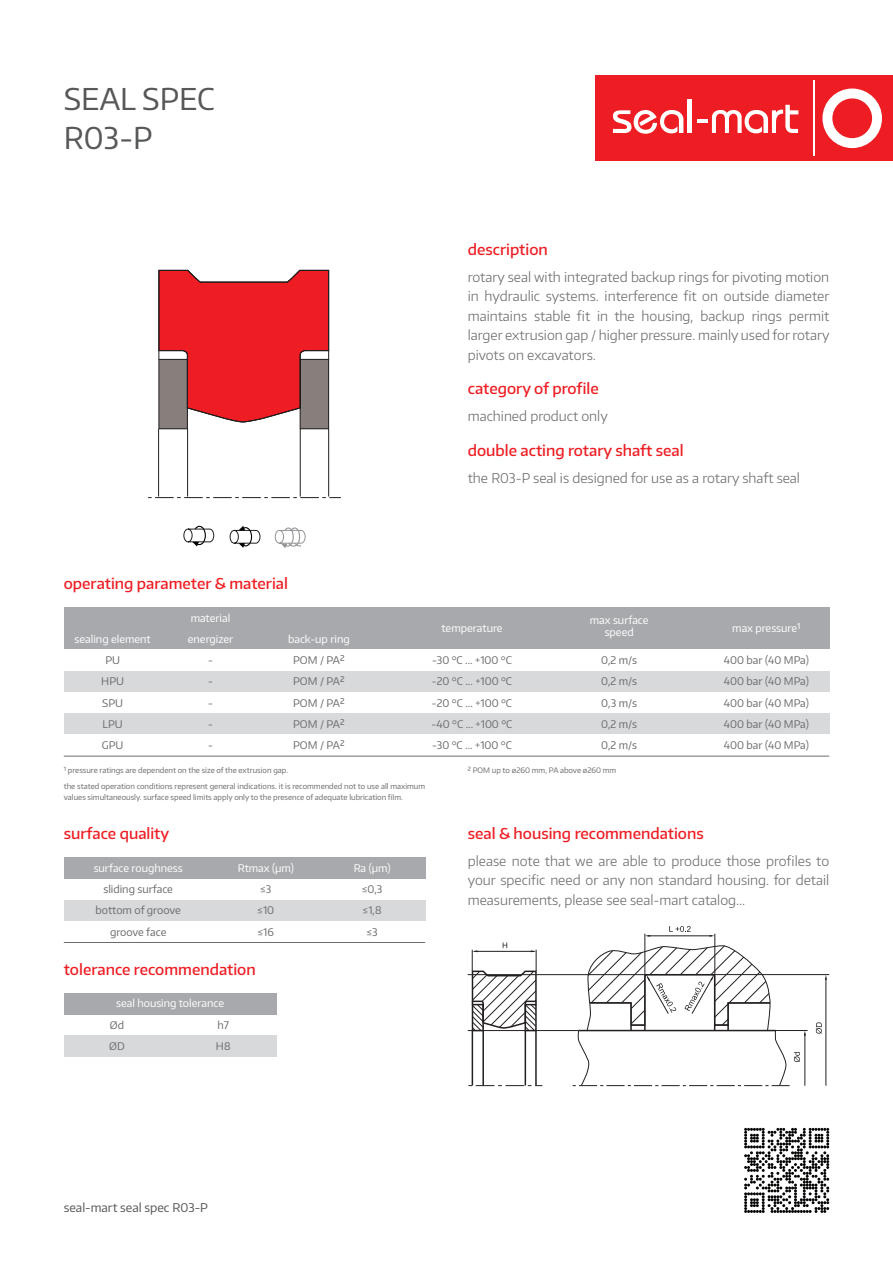
<style>
.page{position:relative;width:893px;height:1263px;background:#fff}
.page>*{position:absolute;margin:0;border:0;box-sizing:border-box;transform-origin:0 0}
.t1{font:30px/39px "Encode Sans";color:#57585a}
.t2{font:500 15px "Encode Sans";color:#ee1d23}
.t3{font:300 13.5px/19.5px "Encode Sans";color:#6c6d70;text-align:justify}
.t4{font:12px "Encode Sans";color:#57585a}
.t5{font:10.5px/21.3px "Encode Sans";color:#6c6d70;text-align:justify}
.t6{font:10.5px/12.6px "Encode Sans";color:#fff;text-align:center}
.t7{font:7.5px/10.5px "Encode Sans";color:#6c6d70}
</style>
<div class="page">
<div style="left:595px;top:76px;width:298px;height:85px;background:#ee1d23"></div>
<div style="left:822px;top:89px;width:60px;height:59px;background:#fff;border-radius:50%"></div>
<div style="left:832px;top:98px;width:40px;height:40px;background:#ee1d23;border-radius:50%"></div>
<svg style="left:613px;top:110px;width:70px;height:24px"></svg>
<hr style="left:687px;top:100px;width:4px;height:33px;background:#fff">
<svg style="left:697px;top:105px;width:101px;height:28px"></svg>
<hr style="left:813px;top:81px;width:2px;height:75px;background:#fff">
<svg style="left:744px;top:1128px;width:85px;height:85px"></svg>
<div style="left:64px;top:900px;width:361px;height:21px;background:#d8d9db"></div>
<div style="left:64px;top:857px;width:361px;height:22px;background:#a8a9ad"></div>
<div style="left:64px;top:1035px;width:212px;height:22px;background:#d8d9db"></div>
<div style="left:64px;top:993px;width:212px;height:21px;background:#a8a9ad"></div>
<div style="left:64px;top:607px;width:765px;height:43px;background:#a8a9ad"></div>
<div style="left:64px;top:671px;width:765px;height:21px;background:#d8d9db"></div>
<div style="left:64px;top:714px;width:765px;height:21px;background:#d8d9db"></div>
<hr style="left:64px;top:756px;width:765px;height:1px;background:#6c6d70">
<hr style="left:64px;top:942px;width:361px;height:1px;background:#6c6d70">
<svg style="left:183px;top:526px;width:31px;height:20px"></svg>
<svg style="left:230px;top:526px;width:30px;height:22px"></svg>
<svg style="left:275px;top:527px;width:31px;height:21px"></svg>
<div style="left:300px;top:359px;width:29px;height:70px;background:#867f7c"></div>
<div style="left:300px;top:359px;width:29px;height:70px;border:1px solid #231f20"></div>
<div style="left:159px;top:359px;width:28px;height:70px;background:#867f7c"></div>
<div style="left:158px;top:359px;width:30px;height:70px;border:1px solid #231f20"></div>
<hr style="left:158px;top:429px;width:1px;height:67px;background:#231f20">
<hr style="left:187px;top:429px;width:1px;height:67px;background:#231f20">
<hr style="left:300px;top:429px;width:1px;height:67px;background:#231f20">
<hr style="left:328px;top:429px;width:1px;height:67px;background:#231f20">
<svg style="left:148px;top:497px;width:193px;height:1px"></svg>
<svg style="left:158px;top:270px;width:171px;height:153px"></svg>
<hr style="left:712px;top:974px;width:117px;height:1px;background:#231f20">
<hr style="left:645px;top:934px;width:1px;height:42px;background:#231f20">
<hr style="left:715px;top:934px;width:1px;height:42px;background:#231f20">
<hr style="left:647px;top:935px;width:65px;height:1px;background:#231f20">
<svg style="left:816px;top:1022px;width:6px;height:12px"></svg>
<svg style="left:669px;top:926px;width:22px;height:6px"></svg>
<svg style="left:573px;top:945px;width:235px;height:141px"></svg>
<hr style="left:826px;top:978px;width:1px;height:108px;background:#231f20">
<hr style="left:468px;top:974px;width:68px;height:1px;background:#231f20">
<hr style="left:468px;top:1030px;width:68px;height:1px;background:#231f20">
<hr style="left:536px;top:974px;width:112px;height:1px;background:#231f20">
<hr style="left:536px;top:1030px;width:42px;height:1px;background:#231f20">
<hr style="left:472px;top:1031px;width:1px;height:54px;background:#231f20">
<hr style="left:482px;top:1031px;width:2px;height:54px;background:#231f20">
<hr style="left:525px;top:1031px;width:1px;height:54px;background:#231f20">
<hr style="left:535px;top:1031px;width:2px;height:54px;background:#231f20">
<svg style="left:468px;top:1085px;width:74px;height:1px"></svg>
<svg style="left:471px;top:942px;width:66px;height:88px"></svg>
<h1 class="t1" style="left:64px;top:79px;width:153px">SEAL SPEC<br>R03-P</h1>
<p class="t2" style="left:64px;top:573px;width:226px">operating parameter &amp; material</p>
<p class="t2" style="left:468px;top:239px;width:82px">description</p>
<p class="t3" style="left:468px;top:266px;width:363px">rotary seal with integrated backup rings for pivoting motion in hydraulic systems. interference fit on outside diameter maintains stable fit in the housing, backup rings permit larger extrusion gap / higher pressure. mainly used for rotary pivots on excavators.</p>
<p class="t2" style="left:468px;top:379px;width:133px">category of profile</p>
<p class="t3" style="left:468px;top:406px;width:142px">machined product only</p>
<p class="t2" style="left:468px;top:440px;width:217px">double acting rotary shaft seal</p>
<p class="t3" style="left:468px;top:467px;width:334px">the R03-P seal is designed for use as a rotary shaft seal</p>
<p class="t6" style="left:191px;top:611px;width:41px">material</p>
<p class="t6" style="left:590px;top:613px;width:60px">max surface speed</p>
<p class="t6" style="left:732px;top:622px;width:70px">max pressure¹</p>
<p class="t6" style="left:441px;top:622px;width:63px">temperature</p>
<p class="t5" style="left:432px;top:649px;width:82px">-30 °C ... +100 °C</p>
<p class="t5" style="left:601px;top:649px;width:38px">0,2 m/s</p>
<p class="t5" style="left:432px;top:670px;width:82px">-20 °C ... +100 °C</p>
<p class="t5" style="left:601px;top:670px;width:38px">0,2 m/s</p>
<p class="t5" style="left:432px;top:692px;width:82px">-20 °C ... +100 °C</p>
<p class="t5" style="left:601px;top:692px;width:37px">0,3 m/s</p>
<p class="t5" style="left:432px;top:713px;width:82px">-40 °C ... +100 °C</p>
<p class="t5" style="left:601px;top:713px;width:38px">0,2 m/s</p>
<p class="t5" style="left:432px;top:734px;width:82px">-30 °C ... +100 °C</p>
<p class="t5" style="left:601px;top:734px;width:38px">0,2 m/s</p>
<p class="t6" style="left:75px;top:632px;width:78px">sealing element</p>
<p class="t6" style="left:288px;top:632px;width:63px">back-up ring</p>
<p class="t5" style="left:293px;top:649px;width:53px">POM / PA²<br>POM / PA²<br>POM / PA²<br>POM / PA²<br>POM / PA²</p>
<p class="t7" style="left:64px;top:781px;width:363px">the stated operation conditions represent general indications. it is recommended not to use all maximum values simultaneously. surface speed limits apply only to the presence of adequate lubrication film.</p>
<p class="t6" style="left:188px;top:632px;width:47px">energizer</p>
<p class="t5" style="left:208px;top:649px;width:6px">- - - - -</p>
<p class="t5" style="left:105px;top:649px;width:16px">PU</p>
<p class="t5" style="left:724px;top:649px;width:87px">400 bar (40 MPa)</p>
<p class="t5" style="left:101px;top:670px;width:24px">HPU</p>
<p class="t5" style="left:724px;top:670px;width:87px">400 bar (40 MPa)</p>
<p class="t5" style="left:102px;top:692px;width:22px">SPU</p>
<p class="t5" style="left:724px;top:692px;width:87px">400 bar (40 MPa)</p>
<p class="t5" style="left:103px;top:713px;width:22px">LPU</p>
<p class="t5" style="left:724px;top:713px;width:87px">400 bar (40 MPa)</p>
<p class="t5" style="left:102px;top:734px;width:23px">GPU</p>
<p class="t5" style="left:724px;top:734px;width:87px">400 bar (40 MPa)</p>
<p class="t7" style="left:64px;top:764px;width:226px">¹ pressure ratings are dependent on the size of the extrusion gap.</p>
<p class="t7" style="left:468px;top:764px;width:150px">² POM up to ø260 mm, PA above ø260 mm</p>
<p class="t2" style="left:64px;top:823px;width:107px">surface quality</p>
<p class="t6" style="left:94px;top:861px;width:91px">surface roughness</p>
<p class="t6" style="left:238px;top:861px;width:58px">Rtmax (μm)</p>
<p class="t6" style="left:354px;top:861px;width:38px">Ra (μm)</p>
<p class="t5" style="left:103px;top:878px;width:71px">sliding surface</p>
<p class="t5" style="left:260px;top:878px;width:13px">≤3</p>
<p class="t5" style="left:362px;top:878px;width:22px">≤0,3</p>
<p class="t5" style="left:96px;top:899px;width:87px">bottom of groove</p>
<p class="t5" style="left:257px;top:899px;width:18px">≤10</p>
<p class="t5" style="left:363px;top:899px;width:20px">≤1,8</p>
<p class="t5" style="left:110px;top:921px;width:58px">groove face</p>
<p class="t5" style="left:258px;top:921px;width:18px">≤16</p>
<p class="t5" style="left:366px;top:921px;width:13px">≤3</p>
<p class="t2" style="left:64px;top:959px;width:193px">tolerance recommendation</p>
<p class="t6" style="left:116px;top:997px;width:109px">seal housing tolerance</p>
<p class="t5" style="left:110px;top:1014px;width:16px">Ød</p>
<p class="t5" style="left:217px;top:1014px;width:13px">h7</p>
<p class="t5" style="left:109px;top:1035px;width:17px">ØD</p>
<p class="t5" style="left:216px;top:1035px;width:16px">H8</p>
<p class="t4" style="left:64px;top:1200px;width:146px">seal-mart seal spec R03-P</p>
<p class="t2" style="left:468px;top:823px;width:237px">seal &amp; housing recommendations</p>
<p class="t3" style="left:468px;top:851px;width:363px">please note that we are able to produce those profiles to your specific need or any non standard housing. for detail measurements, please see seal-mart catalog...</p>
</div>
